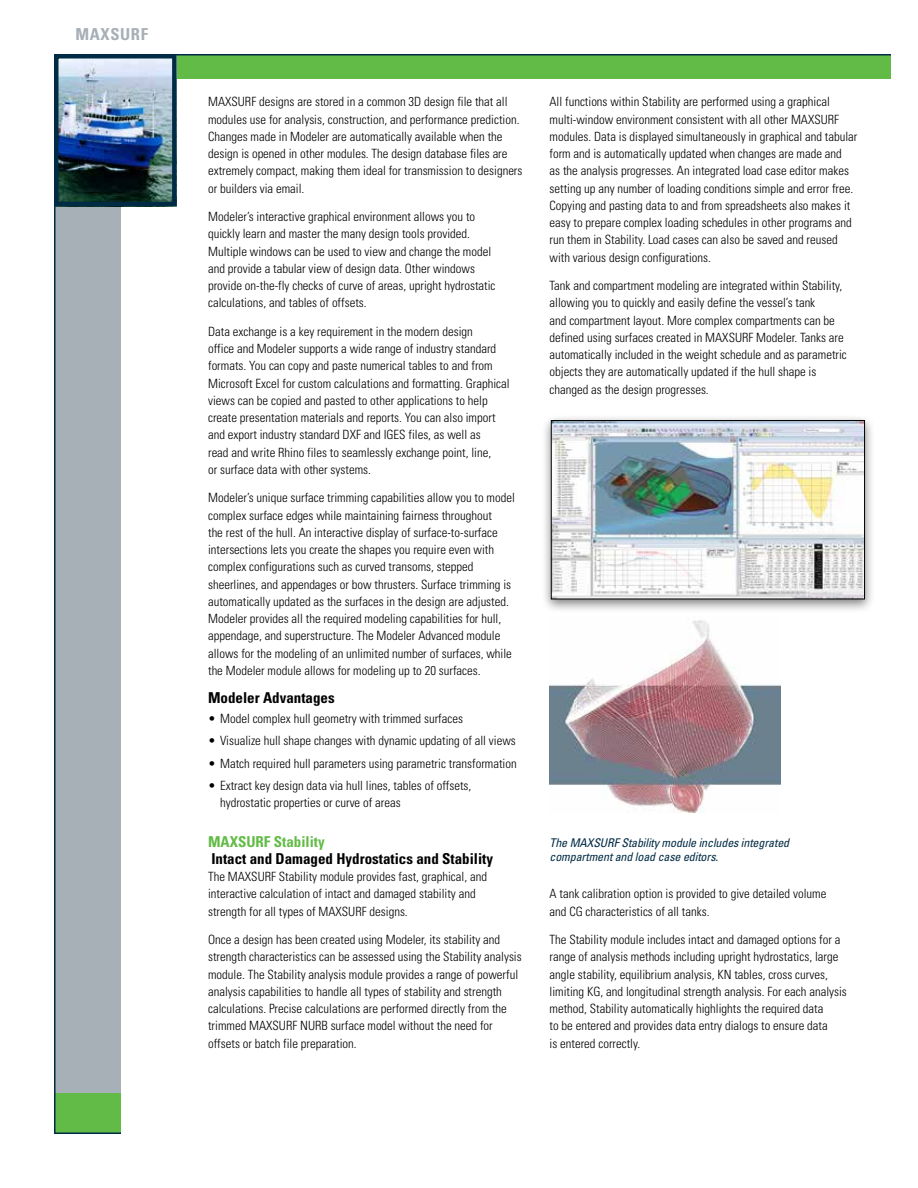
<style>
.page{position:relative;width:918px;height:1188px;background:#fff}
.page>*{position:absolute;margin:0;border:0;box-sizing:border-box;transform-origin:0 0}
.t1{font:700 condensed 16.5px "Univers";letter-spacing:.04em;color:#a7afb7}
.t2{font:700 condensed 15px "Univers";color:#000}
.t3{font:700 condensed 15px "Univers";color:#62bb46}
.t4{font:300 condensed 12.75px/17.2px "Univers";color:#000}
.t5{font:italic condensed 12px/14.4px "Univers";letter-spacing:-.01em;color:#002b44}
</style>
<div class="page">
<img style="left:550px;top:620px;width:231px;height:193px">
<div style="left:56px;top:185px;width:65px;height:922px;background:#a7afb7"></div>
<div style="left:74px;top:55px;width:817px;height:23px;background:#62bb46"></div>
<img style="left:59px;top:59px;width:113px;height:142px">
<div style="left:54px;top:54px;width:123px;height:152px;border:4px solid #002b44"></div>
<div style="left:56px;top:1093px;width:65px;height:41px;background:#62bb46"></div>
<hr style="left:54px;top:1132px;width:67px;height:2px;background:#002b44">
<hr style="left:56px;top:54px;width:835px;height:2px;background:#002b44">
<hr style="left:54px;top:55px;width:2px;height:1079px;background:#002b44">
<div style="left:541px;top:414px;width:334px;height:200px;background:#000;opacity:.5"></div>
<img style="left:550px;top:420px;width:315px;height:180px">
<p class="t1" style="left:75px;top:24px;width:74px">Maxsurf</p>
<p class="t4" style="left:208px;top:93px;width:316px">Maxsurf designs are stored in a common 3D design file that all modules use for analysis, construction, and performance prediction.<br>Changes made in Modeler are automatically available when the design is opened in other modules. The design database files are extremely compact, making them ideal for transmission to designers or builders via email.</p>
<p class="t4" style="left:208px;top:208px;width:289px">Modeler’s interactive graphical environment allows you to quickly learn and master the many design tools provided.<br>Multiple windows can be used to view and change the model and provide a tabular view of design data. Other windows provide on-the-fly checks of curve of areas, upright hydrostatic calculations, and tables of offsets.</p>
<p class="t4" style="left:208px;top:323px;width:303px">Data exchange is a key requirement in the modern design<br>office and Modeler supports a wide range of industry standard formats. You can copy and paste numerical tables to and from Microsoft Excel for custom calculations and formatting. Graphical views can be copied and pasted to other applications to help create presentation materials and reports. You can also import and export industry standard DXF and IGES files, as well as<br>read and write Rhino files to seamlessly exchange point, line,<br>or surface data with other systems.</p>
<p class="t4" style="left:208px;top:489px;width:308px">Modeler’s unique surface trimming capabilities allow you to model complex surface edges while maintaining fairness throughout<br>the rest of the hull. An interactive display of surface-to-surface intersections lets you create the shapes you require even with complex configurations such as curved transoms, stepped sheerlines, and appendages or bow thrusters. Surface trimming is automatically updated as the surfaces in the design are adjusted.<br>Modeler provides all the required modeling capabilities for hull, appendage, and superstructure. The Modeler Advanced module allows for the modeling of an unlimited number of surfaces, while the Modeler module allows for modeling up to 20 surfaces.</p>
<p class="t2" style="left:208px;top:688px;width:128px">Modeler Advantages</p>
<p class="t4" style="left:208px;top:710px;width:256px">• Model complex hull geometry with trimmed surfaces</p>
<p class="t4" style="left:208px;top:732px;width:309px">• Visualize hull shape changes with dynamic updating of all views</p>
<p class="t4" style="left:208px;top:755px;width:310px">• Match required hull parameters using parametric transformation</p>
<p class="t4" style="left:220px;top:778px;width:253px;line-height:16.5px;text-indent:-12px">• Extract key design data via hull lines, tables of offsets, hydrostatic properties or curve of areas</p>
<p class="t3" style="left:208px;top:832px;width:118px">Maxsurf Stability</p>
<p class="t2" style="left:211px;top:849px;width:283px">Intact and Damaged Hydrostatics and Stability</p>
<p class="t4" style="left:208px;top:868px;width:280px">The Maxsurf Stability module provides fast, graphical, and interactive calculation of intact and damaged stability and strength for all types of Maxsurf designs.</p>
<p class="t4" style="left:208px;top:931px;width:315px">Once a design has been created using Modeler, its stability and strength characteristics can be assessed using the Stability analysis module. The Stability analysis module provides a range of powerful analysis capabilities to handle all types of stability and strength calculations. Precise calculations are performed directly from the trimmed Maxsurf NURB surface model without the need for offsets or batch file preparation.</p>
<p class="t4" style="left:550px;top:93px;width:309px">All functions within Stability are performed using a graphical multi-window environment consistent with all other Maxsurf modules. Data is displayed simultaneously in graphical and tabular form and is automatically updated when changes are made and<br>as the analysis progresses. An integrated load case editor makes setting up any number of loading conditions simple and error free.<br>Copying and pasting data to and from spreadsheets also makes it easy to prepare complex loading schedules in other programs and run them in Stability. Load cases can also be saved and reused with various design configurations.</p>
<p class="t4" style="left:550px;top:277px;width:299px">Tank and compartment modeling are integrated within Stability, allowing you to quickly and easily define the vessel’s tank<br>and compartment layout. More complex compartments can be defined using surfaces created in Maxsurf Modeler. Tanks are automatically included in the weight schedule and as parametric objects they are automatically updated if the hull shape is changed as the design progresses.</p>
<p class="t5" style="left:550px;top:835px;width:241px">The MAXSURF Stability module includes integrated compartment and load case editors.</p>
<p class="t4" style="left:550px;top:885px;width:278px">A tank calibration option is provided to give detailed volume and CG characteristics of all tanks.</p>
<p class="t4" style="left:550px;top:931px;width:299px">The Stability module includes intact and damaged options for a range of analysis methods including upright hydrostatics, large angle stability, equilibrium analysis, KN tables, cross curves, limiting KG, and longitudinal strength analysis. For each analysis method, Stability automatically highlights the required data<br>to be entered and provides data entry dialogs to ensure data<br>is entered correctly.</p>
</div>
